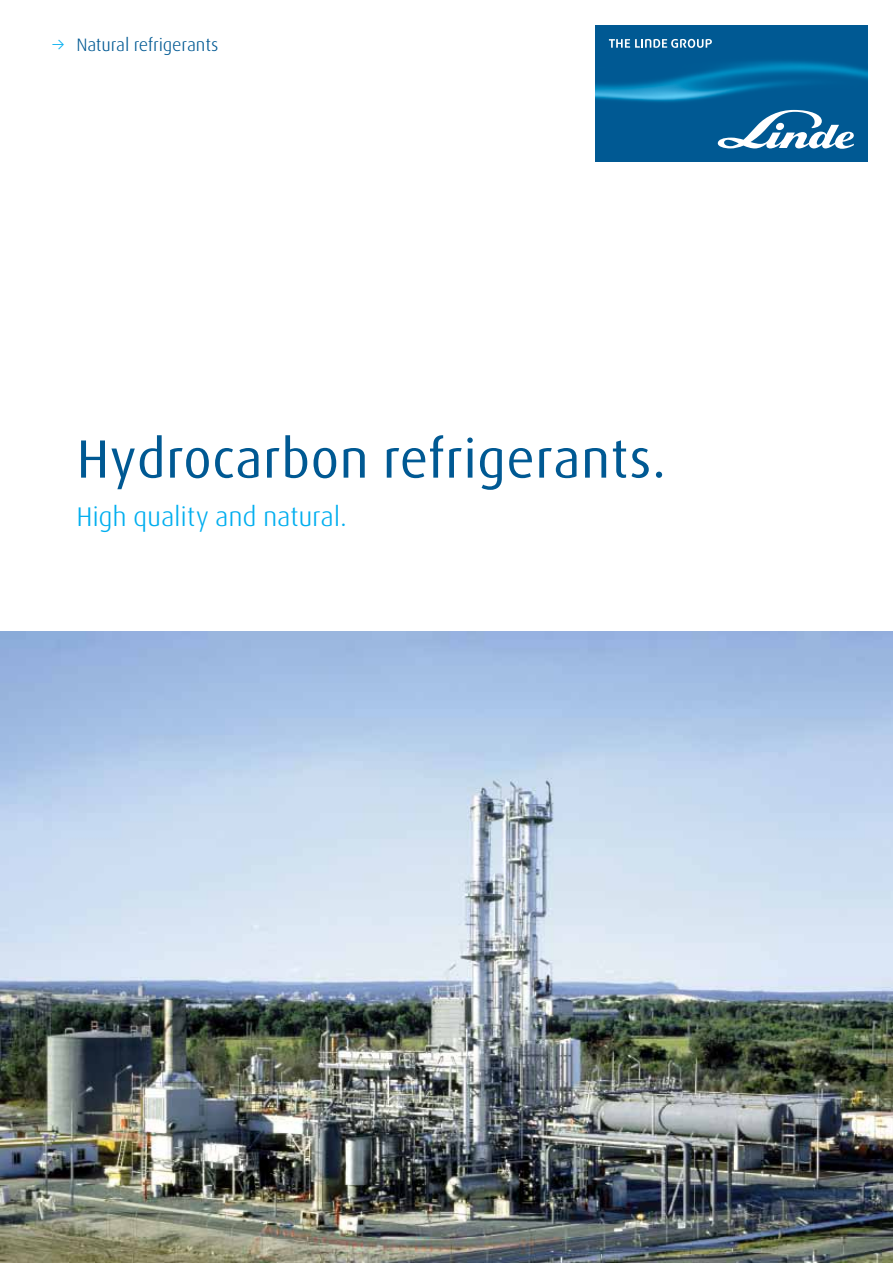
<style>
.page{position:relative;width:893px;height:1263px;background:#fff}
.page>*{position:absolute;margin:0;border:0;box-sizing:border-box;transform-origin:0 0}
.t1{font:54px "Linde Dax Global";color:#005993}
.t2{font:300 27px "Linde Dax Global";letter-spacing:-.01em;color:#00aeef}
.t3{font:300 18px "Linde Dax Global";letter-spacing:-.01em;color:#005993}
.s1{color:#00aeef}
</style>
<div class="page">
<img style="left:0;top:631px;width:893px;height:632px">
<img style="left:595px;top:26px;width:272px;height:136px">
<svg style="left:718px;top:110px;width:136px;height:39px"></svg>
<svg style="left:609px;top:39px;width:103px;height:9px"></svg>
<p class="t3" style="left:51px;top:34px;width:169px"><span class="s1">→</span> Natural refrigerants</p>
<p class="t1" style="left:77px;top:427px;width:591px">Hydrocarbon refrigerants.</p>
<p class="t2" style="left:77px;top:501px;width:272px">High quality and natural.</p>
</div>
